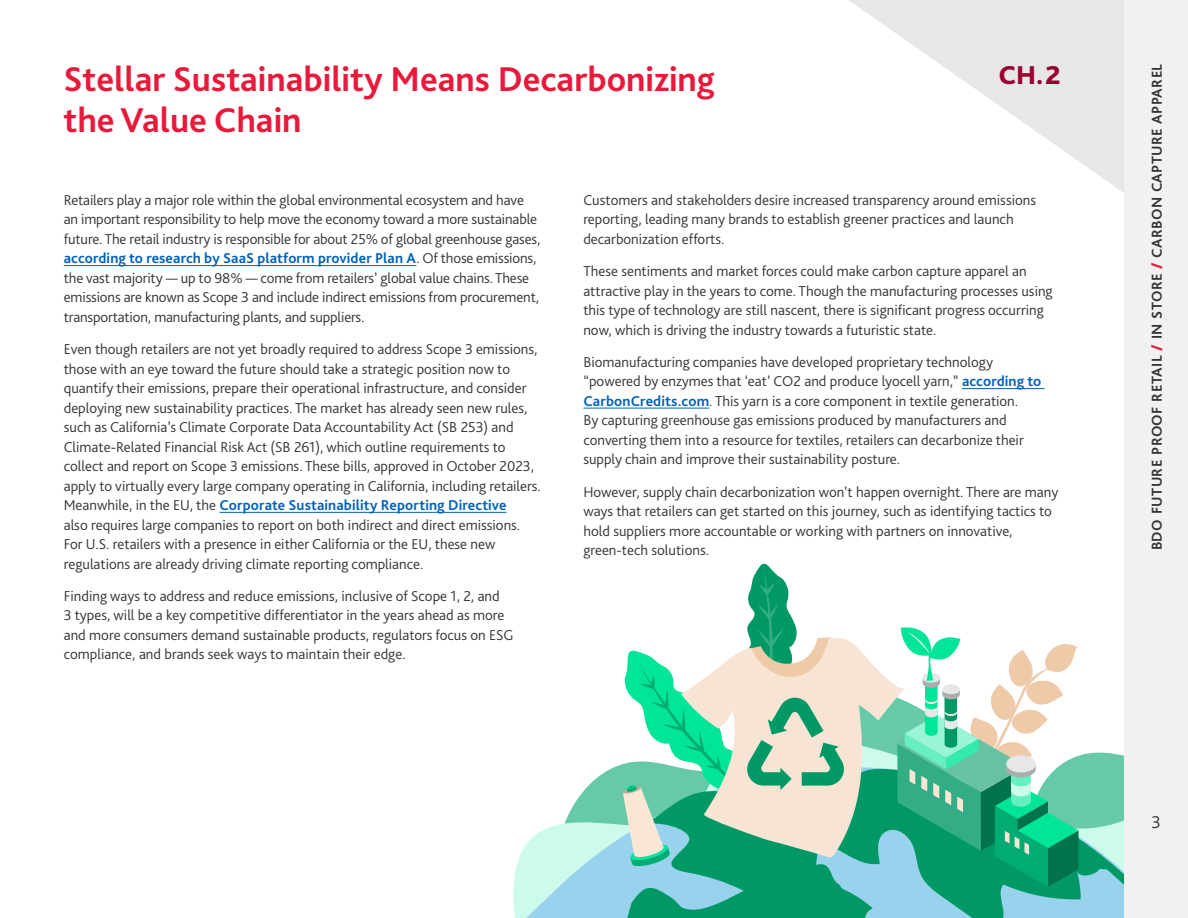
<style>
.page{position:relative;width:1188px;height:918px;background:#fff}
.page>*{position:absolute;margin:0;border:0;box-sizing:border-box;transform-origin:0 0}
.t1{font:700 36px/40.5px "Bliss Pro";color:#e81a3b}
.t2{font:800 27px "Bliss Pro";color:#98002e}
.t3{font:300 18px "Bliss Pro";color:#333}
.t4{font:300 15px/19.5px "Bliss Pro";color:#333}
.t5{font:700 15px "Bliss Pro";letter-spacing:.025em;color:#333}
.s1{font-weight:700;color:#0062b8}
.s2{font-weight:800;color:#e81a3b}
</style>
<div class="page">
<svg style="left:516px;top:767px;width:106px;height:151px"></svg>
<svg style="left:619px;top:769px;width:278px;height:149px;background:#43b2a1"></svg>
<svg style="left:844px;top:639px;width:53px;height:219px;background:#96cdb4"></svg>
<svg style="left:622px;top:564px;width:222px;height:310px"></svg>
<svg style="left:897px;top:627px;width:227px;height:291px"></svg>
<hr style="left:64px;top:265px;width:352px;height:1px;background:#0062b8">
<hr style="left:219px;top:512px;width:288px;height:1px;background:#0062b8">
<hr style="left:962px;top:388px;width:83px;height:1px;background:#0062b8">
<hr style="left:583px;top:408px;width:126px;height:1px;background:#0062b8">
<svg style="left:849px;top:0;width:275px;height:193px;fill:#ededed"></svg>
<div style="left:1124px;top:0;width:64px;height:918px;background:#f1f1f1"></div>
<h1 class="t1" style="left:63px;top:58px;width:653px">Stellar Sustainability Means Decarbonizing the Value Chain</h1>
<h2 class="t2" style="left:999px;top:59px;width:63px">CH. 2</h2>
<p class="t4" style="left:64px;top:190px;width:478px">Retailers play a major role within the global environmental ecosystem and have an important responsibility to help move the economy toward a more sustainable future. The retail industry is responsible for about 25% of global greenhouse gases, <span class="s1">according to research by SaaS platform provider Plan A</span>. Of those emissions, the vast majority — up to 98% — come from retailers’ global value chains. These emissions are known as Scope 3 and include indirect emissions from procurement, transportation, manufacturing plants, and suppliers.</p>
<p class="t4" style="left:64px;top:339px;width:479px">Even though retailers are not yet broadly required to address Scope 3 emissions, those with an eye toward the future should take a strategic position now to quantify their emissions, prepare their operational infrastructure, and consider deploying new sustainability practices. The market has already seen new rules, such as California’s Climate Corporate Data Accountability Act (SB 253) and Climate-Related Financial Risk Act (SB 261), which outline requirements to collect and report on Scope 3 emissions. These bills, approved in October 2023, apply to virtually every large company operating in California, including retailers.<br>Meanwhile, in the EU, the <span class="s1">Corporate Sustainability Reporting Directive<br></span>also requires large companies to report on both indirect and direct emissions.<br>For U.S. retailers with a presence in either California or the EU, these new regulations are already driving climate reporting compliance.</p>
<p class="t4" style="left:64px;top:586px;width:451px">Finding ways to address and reduce emissions, inclusive of Scope 1, 2, and<br>3 types, will be a key competitive differentiator in the years ahead as more and more consumers demand sustainable products, regulators focus on ESG compliance, and brands seek ways to maintain their edge.</p>
<p class="t4" style="left:583px;top:190px;width:454px">Customers and stakeholders desire increased transparency around emissions reporting, leading many brands to establish greener practices and launch decarbonization efforts.</p>
<p class="t4" style="left:583px;top:261px;width:471px">These sentiments and market forces could make carbon capture apparel an attractive play in the years to come. Though the manufacturing processes using this type of technology are still nascent, there is significant progress occurring now, which is driving the industry towards a futuristic state.</p>
<p class="t4" style="left:583px;top:352px;width:460px">Biomanufacturing companies have developed proprietary technology “powered by enzymes that ‘eat’ CO2 and produce lyocell yarn,” <span class="s1">according to CarbonCredits.com</span>. This yarn is a core component in textile generation.<br>By capturing greenhouse gas emissions produced by manufacturers and converting them into a resource for textiles, retailers can decarbonize their supply chain and improve their sustainability posture.</p>
<p class="t4" style="left:583px;top:481px;width:476px">However, supply chain decarbonization won’t happen overnight. There are many ways that retailers can get started on this journey, such as identifying tactics to hold suppliers more accountable or working with partners on innovative, green-tech solutions.</p>
<p class="t5" style="left:1148px;top:550px;width:488px;rotate:-90deg">BDO FUTURE PROOF RETAIL <span class="s2">/</span> IN STORE <span class="s2">/</span> CARBON CAPTURE APPAREL</p>
<p class="t3" style="left:1151px;top:811px;width:11px">3</p>
</div>
